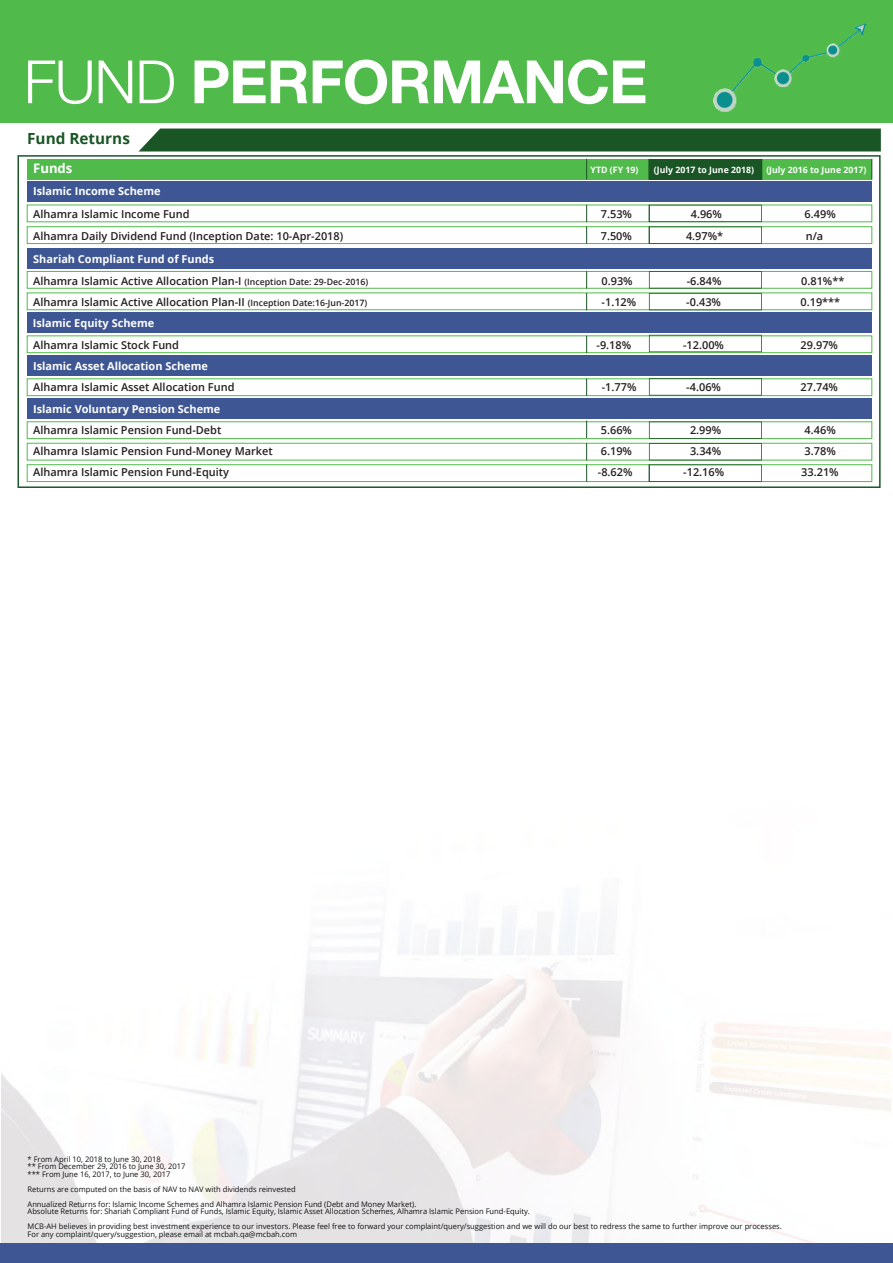
<style>
.page{position:relative;width:893px;height:1263px;background:#fff}
.page>*{position:absolute;margin:0;border:0;box-sizing:border-box;transform-origin:0 0}
.t1{font:700 59.7px "Helvetica Neue LT Pro";letter-spacing:-.02em;color:#fff}
.t2{font:700 15.3px "Open Sans";color:#1a5525}
.t3{font:700 13.2px "Open Sans";color:#fff}
.t4{font:600 10.95px/22.5px "Open Sans";color:#241f1f}
.t5{font:700 10.95px "Open Sans";color:#fff}
.t6{font:700 8.7px "Open Sans";color:#fff}
.t7{font:7.65px/7.5px "Open Sans";color:#111213}
.s1{font-weight:300}
.s2{font-weight:700;color:#fff}
.s3{font-size:8.7px}
</style>
<div class="page">
<img style="left:0;top:122px;width:893px;height:1121px">
<img style="left:2px;top:287px;width:891px;height:956px">
<div style="left:0;top:0;width:893px;height:122px;background:#50bb4a"></div>
<img style="left:713px;top:23px;width:154px;height:88px">
<div style="left:139px;top:129px;width:742px;height:22px;background:#1a5525"></div>
<div style="left:18px;top:155px;width:863px;height:333px;border:2px solid #1c5529"></div>
<div style="left:27px;top:159px;width:845px;height:21px;background:#50bb4a"></div>
<div style="left:649px;top:159px;width:113px;height:21px;background:#1a5525"></div>
<div style="left:27px;top:205px;width:845px;height:17px;border:1px solid #50bb4a"></div>
<div style="left:27px;top:271px;width:845px;height:18px;border:1px solid #50bb4a"></div>
<div style="left:27px;top:181px;width:845px;height:21px;background:#3e5693"></div>
<div style="left:27px;top:248px;width:845px;height:21px;background:#3e5693"></div>
<div style="left:27px;top:355px;width:845px;height:21px;background:#3e5693"></div>
<div style="left:27px;top:398px;width:845px;height:21px;background:#3e5693"></div>
<div style="left:27px;top:312px;width:845px;height:21px;background:#3e5693"></div>
<div style="left:27px;top:292px;width:845px;height:18px;border:1px solid #50bb4a"></div>
<div style="left:27px;top:335px;width:845px;height:18px;border:1px solid #50bb4a"></div>
<svg style="left:649px;top:335px;width:113px;height:17px"></svg>
<div style="left:27px;top:378px;width:845px;height:18px;border:1px solid #50bb4a"></div>
<svg style="left:649px;top:378px;width:113px;height:18px"></svg>
<div style="left:27px;top:421px;width:845px;height:18px;border:1px solid #50bb4a"></div>
<div style="left:27px;top:443px;width:845px;height:17px;border:1px solid #50bb4a"></div>
<div style="left:27px;top:464px;width:845px;height:18px;border:1px solid #50bb4a"></div>
<svg style="left:649px;top:421px;width:113px;height:61px"></svg>
<svg style="left:586px;top:159px;width:1px;height:21px"></svg>
<div style="left:27px;top:226px;width:845px;height:18px;border:1px solid #50bb4a"></div>
<svg style="left:586px;top:205px;width:1px;height:39px"></svg>
<svg style="left:649px;top:205px;width:113px;height:105px"></svg>
<svg style="left:586px;top:271px;width:1px;height:39px"></svg>
<svg style="left:586px;top:336px;width:1px;height:17px"></svg>
<svg style="left:586px;top:379px;width:1px;height:17px"></svg>
<svg style="left:586px;top:421px;width:1px;height:61px"></svg>
<svg style="left:871px;top:159px;width:1px;height:21px"></svg>
<svg style="left:648px;top:159px;width:1px;height:21px"></svg>
<div style="left:0;top:1243px;width:893px;height:20px;background:#3e5693"></div>
<h1 class="t1" style="left:24px;top:45px;width:625px"><span class="s1">FUND</span> PERFORMANCE</h1>
<h2 class="t2" style="left:27px;top:128px;width:104px">Fund Returns</h2>
<h3 class="t3" style="left:33px;top:159px;width:41px">Funds</h3>
<p class="t6" style="left:591px;top:164px;width:49px">YTD (FY 19)</p>
<p class="t6" style="left:654px;top:164px;width:102px">(July 2017 to June 2018)</p>
<p class="t6" style="left:766px;top:164px;width:102px">(July 2016 to June 2017)</p>
<h3 class="t5" style="left:33px;top:184px;width:129px">Islamic Income Scheme</h3>
<h3 class="t4" style="left:33px;top:202px;width:158px">Alhamra Islamic Income Fund</h3>
<h3 class="t4" style="left:601px;top:202px;width:33px">7.53%</h3>
<h3 class="t4" style="left:691px;top:202px;width:33px">4.96%</h3>
<h3 class="t4" style="left:805px;top:202px;width:33px">6.49%</h3>
<h3 class="t4" style="left:33px;top:225px;width:312px">Alhamra Daily Dividend Fund (Inception Date: 10-Apr-2018)</h3>
<h3 class="t4" style="left:601px;top:225px;width:33px">7.50%</h3>
<h3 class="t4" style="left:686px;top:225px;width:39px">4.97%*</h3>
<h3 class="t4" style="left:806px;top:225px;width:19px">n/a</h3>
<h3 class="t4" style="left:33px;top:247px;width:336px"><span class="s2">Shariah Compliant Fund of Funds<br></span>Alhamra Islamic Active Allocation Plan-I <span class="s3">(Inception Date: 29-Dec-2016)</span></h3>
<h3 class="t4" style="left:601px;top:270px;width:33px">0.93%</h3>
<h3 class="t4" style="left:687px;top:270px;width:36px">-6.84%</h3>
<h3 class="t4" style="left:801px;top:270px;width:45px">0.81%**</h3>
<h3 class="t4" style="left:33px;top:291px;width:335px">Alhamra Islamic Active Allocation Plan-II <span class="s3">(Inception Date:16-Jun-2017)</span></h3>
<h3 class="t4" style="left:602px;top:291px;width:36px">-1.12%</h3>
<h3 class="t4" style="left:686px;top:291px;width:36px">-0.43%</h3>
<h3 class="t4" style="left:800px;top:291px;width:41px">0.19***</h3>
<h3 class="t5" style="left:33px;top:315px;width:123px">Islamic Equity Scheme</h3>
<h3 class="t4" style="left:33px;top:333px;width:147px">Alhamra Islamic Stock Fund</h3>
<h3 class="t4" style="left:596px;top:333px;width:36px">-9.18%</h3>
<h3 class="t4" style="left:683px;top:333px;width:42px">-12.00%</h3>
<h3 class="t4" style="left:801px;top:333px;width:39px">29.97%</h3>
<h3 class="t5" style="left:33px;top:358px;width:176px">Islamic Asset Allocation Scheme</h3>
<h3 class="t4" style="left:33px;top:376px;width:203px">Alhamra Islamic Asset Allocation Fund</h3>
<h3 class="t4" style="left:602px;top:376px;width:36px">-1.77%</h3>
<h3 class="t4" style="left:686px;top:376px;width:36px">-4.06%</h3>
<h3 class="t4" style="left:801px;top:376px;width:39px">27.74%</h3>
<h3 class="t5" style="left:33px;top:401px;width:189px">Islamic Voluntary Pension Scheme</h3>
<h3 class="t4" style="left:33px;top:419px;width:190px">Alhamra Islamic Pension Fund-Debt</h3>
<h3 class="t4" style="left:601px;top:419px;width:33px">5.66%</h3>
<h3 class="t4" style="left:690px;top:419px;width:33px">2.99%</h3>
<h3 class="t4" style="left:805px;top:419px;width:33px">4.46%</h3>
<h3 class="t4" style="left:33px;top:440px;width:241px">Alhamra Islamic Pension Fund-Money Market</h3>
<h3 class="t4" style="left:601px;top:440px;width:33px">6.19%</h3>
<h3 class="t4" style="left:690px;top:440px;width:33px">3.34%</h3>
<h3 class="t4" style="left:805px;top:440px;width:33px">3.78%</h3>
<h3 class="t4" style="left:33px;top:461px;width:197px">Alhamra Islamic Pension Fund-Equity</h3>
<h3 class="t4" style="left:598px;top:461px;width:36px">-8.62%</h3>
<h3 class="t4" style="left:683px;top:461px;width:42px">-12.16%</h3>
<h3 class="t4" style="left:801px;top:461px;width:39px">33.21%</h3>
<p class="t7" style="left:28px;top:1155px;width:159px">* From April 10, 2018 to June 30, 2018<br>** From December 29, 2016 to June 30, 2017 *** From June 16, 2017, to June 30, 2017</p>
<p class="t7" style="left:28px;top:1181px;width:390px;line-height:15px">Returns are computed on the basis of NAV to NAV with dividends reinvested<br>Annualized Returns for: Islamic Income Schemes and Alhamra Islamic Pension Fund (Debt and Money Market).</p>
<p class="t7" style="left:28px;top:1203px;width:756px;line-height:15px">Absolute Returns for: Shariah Compliant Fund of Funds, Islamic Equity, Islamic Asset Allocation Schemes, Alhamra Islamic Pension Fund-Equity.<br>MCB-AH believes in providing best investment experience to our investors. Please feel free to forward your complaint/query/suggestion and we will do our best to redress the same to further improve our processes.</p>
<p class="t7" style="left:28px;top:1230px;width:271px">For any complaint/query/suggestion, please email at mcbah.qa@mcbah.com</p>
</div>
